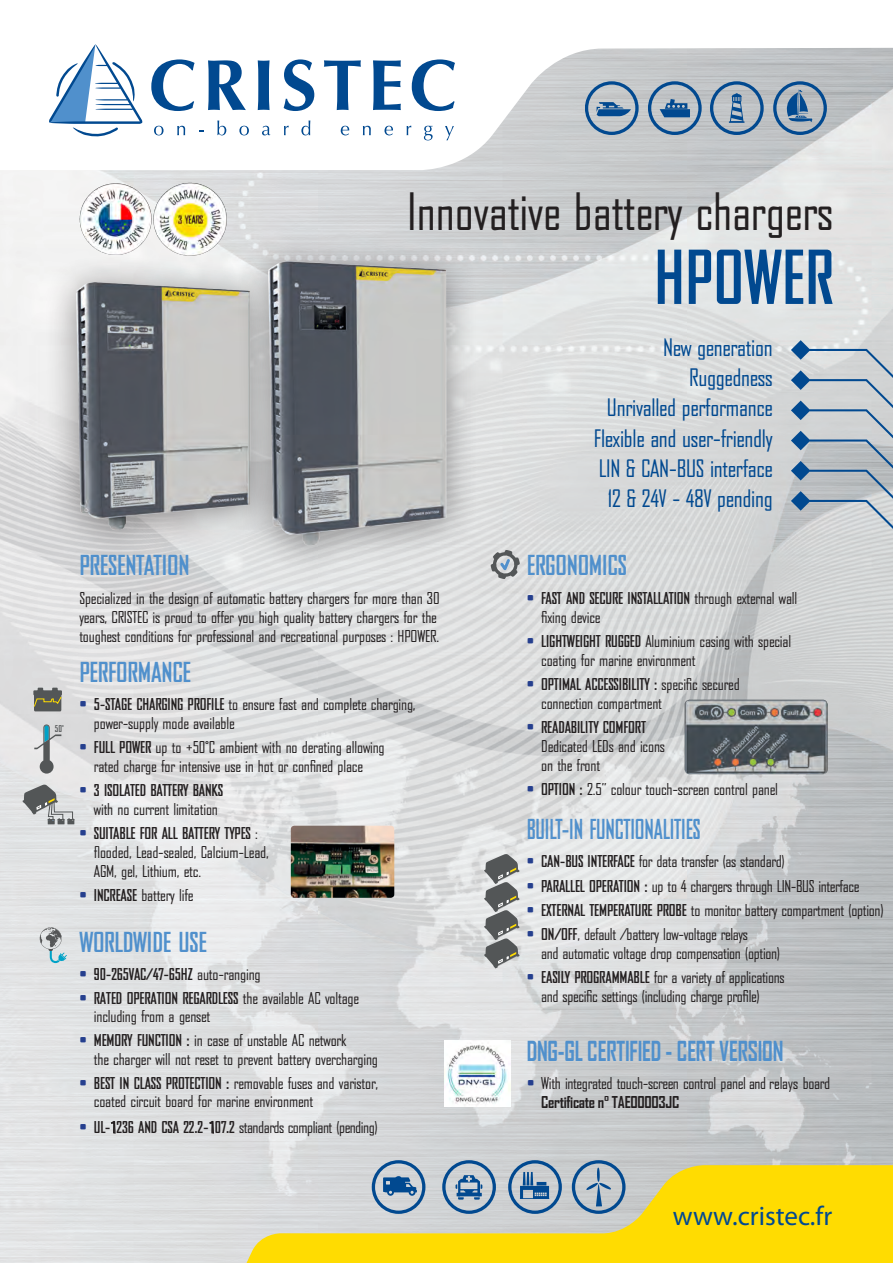
<style>
.page{position:relative;width:893px;height:1263px;background:#fff}
.page>*{position:absolute;margin:0;border:0;box-sizing:border-box;transform-origin:0 0}
.t1{font:700 71.1px "Bureau Agency";color:#014990}
.t2{font:49.35px "Bureau Agency";color:#231f20}
.t3{font:27px "Myriad Pro";color:#014990}
.t4{font:700 26.4px "Bureau Agency";letter-spacing:-.01em;color:#5090cc}
.t5{font:700 26.4px "Agency FB";letter-spacing:-.01em;color:#5090cc;scale:.85 1}
.t6{font:700 26.4px "Bureau Agency";letter-spacing:-.01em;color:#5090cc;scale:.85 1}
.t7{font:23.1px/30.3px "Bureau Agency";letter-spacing:-.01em;color:#014990;text-align:right}
.t8{font:15.6px/19px "Bureau Agency";letter-spacing:-.01em;color:#231f20}
.t9{font:15.6px "Bureau Agency";letter-spacing:-.03em;color:#231f20}
.t10{font:700 15.6px "Bureau Agency";letter-spacing:-.01em;color:#231f20}
.t11{font:700 15.6px "Agency FB";letter-spacing:-.02em;color:#231f20}
.t12{font:700 9px "Bureau Agency";color:#535657}
.t13{font:700 condensed 2.25px "Myriad Pro";color:#fff}
.t14{font:700 condensed 2.25px "Myriad Pro";color:#014f9a}
.s1{font-weight:700;font-size:16.5px;color:#253f8e}
.s2{font-weight:700}
.s3{font-size:16.5px;color:#253f8e}
.s4{font-weight:400}
.s5{font-family:"Myriad Tilt";font-size:18.15px}
.s6{font-family:"Agency FB"}
</style>
<div class="page">
<img style="left:1px;top:170px;width:892px;height:1093px">
<svg style="left:157px;top:47px;width:736px;height:123px"></svg>
<svg style="left:648px;top:81px;width:54px;height:54px;background:#88a0b6"></svg>
<svg style="left:585px;top:81px;width:54px;height:54px;background:#8ea5b9"></svg>
<svg style="left:710px;top:81px;width:54px;height:54px;background:#90a4b7"></svg>
<svg style="left:773px;top:81px;width:54px;height:54px;background:#829ab1"></svg>
<svg style="left:572px;top:1160px;width:53px;height:5px"></svg>
<svg style="left:442px;top:1160px;width:54px;height:5px"></svg>
<svg style="left:372px;top:1160px;width:53px;height:5px"></svg>
<svg style="left:508px;top:1160px;width:54px;height:5px"></svg>
<svg style="left:230px;top:1165px;width:663px;height:98px;background:#dfd15e"></svg>
<svg style="left:111px;top:1121px;width:4px;height:12px"></svg>
<svg style="left:209px;top:1121px;width:5px;height:12px"></svg>
<svg style="left:484px;top:854px;width:35px;height:114px;background:#8e908e"></svg>
<svg style="left:491px;top:550px;width:29px;height:29px"></svg>
<svg style="left:49px;top:44px;width:94px;height:93px"></svg>
<svg style="left:151px;top:59px;width:44px;height:52px"></svg>
<svg style="left:208px;top:60px;width:38px;height:50px"></svg>
<svg style="left:258px;top:60px;width:12px;height:50px"></svg>
<svg style="left:284px;top:59px;width:30px;height:52px"></svg>
<svg style="left:324px;top:60px;width:37px;height:50px"></svg>
<svg style="left:373px;top:60px;width:28px;height:50px"></svg>
<svg style="left:412px;top:59px;width:43px;height:52px"></svg>
<svg style="left:154px;top:126px;width:10px;height:9px"></svg>
<svg style="left:177px;top:126px;width:8px;height:9px"></svg>
<svg style="left:217px;top:120px;width:9px;height:15px"></svg>
<svg style="left:239px;top:126px;width:10px;height:9px"></svg>
<svg style="left:262px;top:126px;width:8px;height:9px"></svg>
<svg style="left:284px;top:126px;width:5px;height:9px"></svg>
<svg style="left:301px;top:120px;width:9px;height:15px"></svg>
<svg style="left:341px;top:126px;width:8px;height:9px"></svg>
<svg style="left:363px;top:126px;width:8px;height:9px"></svg>
<svg style="left:384px;top:126px;width:9px;height:9px"></svg>
<svg style="left:407px;top:126px;width:4px;height:9px"></svg>
<svg style="left:424px;top:126px;width:9px;height:14px"></svg>
<svg style="left:445px;top:126px;width:9px;height:14px"></svg>
<svg style="left:39px;top:926px;width:28px;height:37px"></svg>
<svg style="left:34px;top:724px;width:27px;height:50px"></svg>
<svg style="left:22px;top:784px;width:53px;height:40px;background:#acaeae"></svg>
<svg style="left:33px;top:688px;width:29px;height:23px"></svg>
<img style="left:291px;top:826px;width:103px;height:72px">
<img style="left:685px;top:700px;width:143px;height:74px">
<svg style="left:791px;top:340px;width:102px;height:189px;background:#b2bdc6"></svg>
<div style="left:43px;top:254px;width:240px;height:311px;background:#231f20;opacity:.49"></div>
<img style="left:64px;top:276px;width:171px;height:261px">
<div style="left:235px;top:233px;width:244px;height:347px;background:#231f20;opacity:.49"></div>
<img style="left:258px;top:250px;width:200px;height:297px">
<img style="left:70px;top:175px;width:92px;height:89px">
<img style="left:147px;top:177px;width:85px;height:84px">
<img style="left:445px;top:1041px;width:66px;height:66px">
<h2 class="t2" style="left:407px;top:186px;width:427px">Innovative battery chargers</h2>
<h1 class="t1" style="left:654px;top:239px;width:181px">HPOWER</h1>
<h3 class="t4" style="left:79px;top:551px;width:112px">PRESENTATION</h3>
<p class="t8" style="left:79px;top:589px;width:362px">Specialized in the design of automatic battery chargers for more than 30 years, CRISTEC is proud to offer you high quality battery chargers for the toughest conditions for professional and recreational purposes : HPOWER.</p>
<h3 class="t4" style="left:79px;top:658px;width:113px">PERFORMANCE</h3>
<p class="t8" style="left:94px;top:695px;width:323px;text-indent:-14px"><span class="s1">•</span> <span class="s2">5-STAGE CHARGING PROFILE</span> to ensure fast and complete charging, power-supply mode available</p>
<p class="t8" style="left:79px;top:738px;width:307px;text-align:center"><span class="s1">•</span> <span class="s2">FULL POWER</span> up to +50°C ambient with no derating allowing rated charge for intensive use in hot or confined place</p>
<p class="t8" style="left:79px;top:781px;width:145px;text-align:center"><span class="s1">•</span> <span class="s2">3 ISOLATED BATTERY BANKS </span>with no current limitation</p>
<p class="t8" style="left:94px;top:824px;width:176px;text-indent:-14px"><span class="s1">•</span> <span class="s2">SUITABLE FOR ALL BATTERY TYPES</span> : flooded, Lead-sealed, Calcium-Lead,<br>AGM, gel, Lithium, etc.</p>
<p class="t8" style="left:79px;top:886px;width:116px"><span class="s1">•</span> <span class="s2">INCREASE</span> battery life</p>
<h3 class="t4" style="left:79px;top:928px;width:129px">WORLDWIDE USE</h3>
<p class="t10" style="left:79px;top:966px;width:183px"><span class="s3">•</span> 90-265VAC/47-65HZ <span class="s4">auto-ranging</span></p>
<p class="t8" style="left:94px;top:990px;width:267px;line-height:18px;text-indent:-14px"><span class="s1">•</span> <span class="s2">RATED OPERATION REGARDLESS</span> the available AC voltage including from a genset</p>
<p class="t8" style="left:94px;top:1031px;width:286px;text-indent:-14px"><span class="s1">•</span> <span class="s2">MEMORY FUNCTION :</span> in case of unstable AC network<br>the charger will not reset to prevent battery overcharging</p>
<p class="t8" style="left:94px;top:1075px;width:286px;line-height:18px;text-indent:-14px"><span class="s1">•</span> <span class="s2">BEST IN CLASS PROTECTION :</span> removable fuses and varistor, coated circuit board for marine environment</p>
<p class="t9" style="left:79px;top:1119px;width:300px"><span class="s1">•</span> <span class="s2">UL-</span><span class="s5">1</span><span class="s2">236 AND CSA 22.2-</span><span class="s5">1</span><span class="s2">07.2</span> standards compliant (pending)</p>
<p class="t12" style="left:55px;top:723px;width:11px">50°</p>
<p class="t14" style="left:49px;top:819px;width:7px">- +</p>
<p class="t13" style="left:59px;top:819px;width:7px">- +</p>
<p class="t13" style="left:68px;top:819px;width:7px">- +</p>
<h3 class="t7" style="left:594px;top:333px;width:180px">New generation<br>Ruggedness<br>Unrivalled performance<br>Flexible and user-friendly<br>LIN &amp; CAN-BUS interface<br>12 &amp; 24V - 48V pending</h3>
<h3 class="t4" style="left:527px;top:551px;width:102px">ERGONOMICS</h3>
<p class="t8" style="left:541px;top:589px;width:258px;text-indent:-14px"><span class="s1">•</span> <span class="s2">FAST AND SECURE INSTALLATION</span> through external wall fixing device</p>
<p class="t8" style="left:541px;top:632px;width:251px;text-indent:-14px"><span class="s1">•</span> <span class="s2">LIGHTWEIGHT RUGGED</span> Aluminium casing with special coating for marine environment</p>
<p class="t8" style="left:541px;top:675px;width:200px;text-indent:-14px"><span class="s1">•</span> <span class="s2">OPTIMAL ACCESSIBILITY :</span> specific secured connection compartment</p>
<p class="t8" style="left:541px;top:718px;width:125px;text-indent:-14px"><span class="s1">•</span> <span class="s2">READABILITY COMFORT<br></span>Dedicated LEDs and icons on the front</p>
<p class="t8" style="left:527px;top:780px;width:253px"><span class="s1">•</span> <span class="s2">OPTION :</span> 2.5’’ colour touch-screen control panel</p>
<h3 class="t6" style="left:527px;top:815px;width:206px">BUILT-IN FUNCTIONALITIES</h3>
<p class="t8" style="left:527px;top:852px;width:260px"><span class="s1">•</span> <span class="s2">CAN-BUS INTERFACE</span> for data transfer (as standard)</p>
<p class="t8" style="left:527px;top:876px;width:334px"><span class="s1">•</span> <span class="s2">PARALLEL OPERATION :</span> up to 4 chargers through LIN-BUS interface</p>
<p class="t8" style="left:527px;top:900px;width:359px"><span class="s1">•</span> <span class="s2">EXTERNAL TEMPERATURE PROBE</span> to monitor battery compartment (option)</p>
<p class="t8" style="left:541px;top:925px;width:241px;text-indent:-14px"><span class="s1">•</span> <span class="s2">ON/OFF</span>, default /battery low-voltage relays<br>and automatic voltage drop compensation (option)</p>
<p class="t8" style="left:541px;top:968px;width:245px;text-indent:-14px"><span class="s1">•</span> <span class="s2">EASILY PROGRAMMABLE</span> for a variety of applications and specific settings (including charge profile)</p>
<h3 class="t5" style="left:527px;top:1035px;width:304px">DNG-GL CERTIFIED - CERT VERSION</h3>
<p class="t8" style="left:527px;top:1074px;width:305px"><span class="s1">•</span> With integrated touch-screen control panel <span class="s6">and relays</span> board</p>
<p class="t11" style="left:541px;top:1093px;width:139px">Certificate n° TAE00003JC</p>
<h3 class="t3" style="left:673px;top:1199px;width:161px">www.cristec.fr</h3>
</div>
